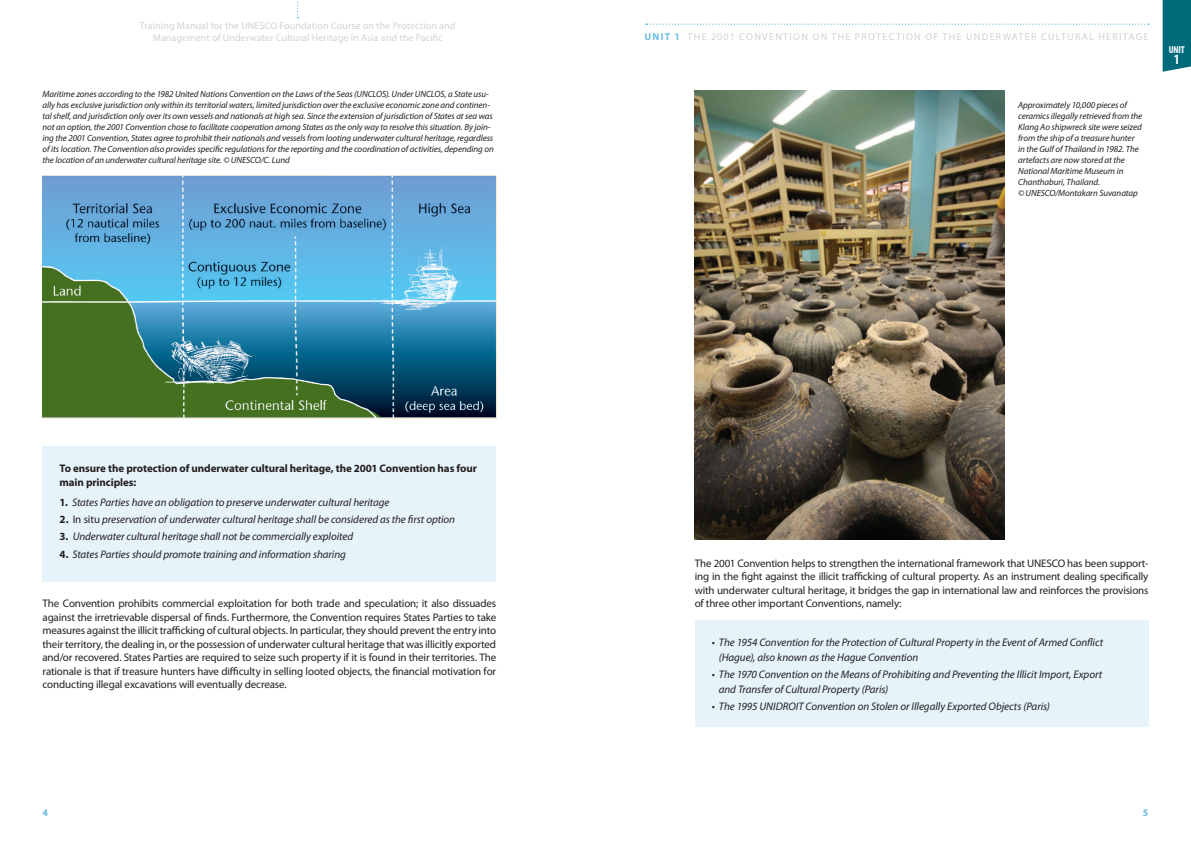
<style>
.page{position:relative;width:1191px;height:842px;background:#fff}
.page>*{position:absolute;margin:0;border:0;box-sizing:border-box;transform-origin:0 0}
.t1{font:700 condensed 14px "Myriad Pro";color:#fff}
.t2{font:11px/13.5px "Myriad Pro";letter-spacing:-.015em;color:#231f20;text-align:justify}
.t3{font:italic 11px/15px "Myriad Pro";letter-spacing:-.005em;color:#231f20}
.t4{font:700 11px/13.5px "Myriad Pro";letter-spacing:-.01em;color:#231f20}
.t5{font:10px/12px "Myriad Pro";letter-spacing:.01em;color:#d1d2d4;text-align:center}
.t6{font:10px "Myriad Pro";letter-spacing:.13em;color:#d1d2d4}
.t7{font:700 condensed 10px "Myriad Pro";color:#fff}
.t8{font:700 10px "Myriad Pro";color:#6bbde5}
.t9{font:italic 9px/11px "Myriad Pro";letter-spacing:-.01em;color:#231f20}
.s1{font-weight:700;color:#6bbde5}
.s2{font-weight:700;font-style:normal}
.s3{font-style:normal}
</style>
<div class="page">
<svg style="left:297px;top:1px;width:2px;height:17px"></svg>
<svg style="left:645px;top:24px;width:504px;height:1px"></svg>
<svg style="left:1162px;top:0;width:29px;height:72px;background:#107484"></svg>
<div style="left:43px;top:446px;width:453px;height:136px;background:#e6f3fa"></div>
<div style="left:694px;top:621px;width:454px;height:106px;background:#e6f3fa"></div>
<img style="left:43px;top:175px;width:453px;height:244px">
<img style="left:694px;top:91px;width:310px;height:449px">
<p class="t5" style="left:140px;top:19px;width:317px">Training Manual for the UNESCO Foundation Course on the Protection and<br>Management of Underwater Cultural Heritage in Asia and the Pacific</p>
<p class="t6" style="left:644px;top:30px;width:505px"><span class="s1">UNIT 1</span> THE 2001 CONVENTION ON THE PROTECTION OF THE UNDERWATER CULTURAL HERITAGE</p>
<p class="t9" style="left:43px;top:89px;width:453px">Maritime zones according to the 1982 United Nations Convention on the Laws of the Seas (UNCLOS). Under UNCLOS, a State usu&shy;ally has exclusive jurisdiction only within its territorial waters, limited jurisdiction over the exclusive economic zone and continen&shy;tal shelf, and jurisdiction only over its own vessels and nationals at high sea. Since the extension of jurisdiction of States at sea was not an option, the 2001 Convention chose to facilitate cooperation among States as the only way to resolve this situation. By join&shy;ing the 2001 Convention, States agree to prohibit their nationals and vessels from looting underwater cultural heritage, regardless of its location. The Convention also provides specific regulations for the reporting and the coordination of activities, depending on the location of an underwater cultural heritage site. © UNESCO/C. Lund</p>
<p class="t9" style="left:1018px;top:100px;width:126px">Approximately 10,000 pieces of ceramics illegally retrieved from the<br>Klang Ao shipwreck site were seized from the ship of a treasure hunter in the Gulf of Thailand in 1982. The artefacts are now stored at the<br>National Maritime Museum in<br>Chanthaburi, Thailand.<br>© UNESCO/Montakarn Suvanatap</p>
<p class="t7" style="left:1168px;top:43px;width:10px">UNIT</p>
<h1 class="t1" style="left:1173px;top:51px;width:7px">1</h1>
<p class="t4" style="left:60px;top:461px;width:419px">To ensure the protection of underwater cultural heritage, the 2001 Convention has four main principles:</p>
<p class="t3" style="left:60px;top:495px;width:331px"><span class="s2">1.</span> States Parties have an obligation to preserve underwater cultural heritage</p>
<p class="t3" style="left:60px;top:512px;width:397px"><span class="s2">2.</span> <span class="s3">In situ</span> preservation of underwater cultural heritage shall be considered as the first option</p>
<p class="t3" style="left:60px;top:529px;width:295px"><span class="s2">3.</span> Underwater cultural heritage shall not be commercially exploited</p>
<p class="t3" style="left:60px;top:546px;width:288px"><span class="s2">4.</span> States Parties should promote training and information sharing</p>
<p class="t2" style="left:43px;top:596px;width:455px">The Convention prohibits commercial exploitation for both trade and speculation; it also dissuades against the irretrievable dispersal of finds. Furthermore, the Convention requires States Parties to take measures against the illicit trafficking of cultural objects. In particular, they should prevent the entry into their territory, the dealing in, or the possession of underwater cultural heritage that was illicitly exported and/or recovered. States Parties are required to seize such property if it is found in their territories. The rationale is that if treasure hunters have difficulty in selling looted objects, the financial motivation for conducting illegal excavations will eventually decrease.</p>
<p class="t8" style="left:43px;top:806px;width:7px">4</p>
<p class="t2" style="left:694px;top:556px;width:455px">The 2001 Convention helps to strengthen the international framework that UNESCO has been support&shy;ing in the fight against the illicit trafficking of cultural property. As an instrument dealing specifically with underwater cultural heritage, it bridges the gap in international law and reinforces the provisions of three other important Conventions, namely:</p>
<p class="t3" style="left:719px;top:634px;width:386px;text-indent:-7px">• The 1954 Convention for the Protection of Cultural Property in the Event of Armed Conflict (Hague), also known as the Hague Convention</p>
<p class="t3" style="left:719px;top:667px;width:385px;text-indent:-7px">• The 1970 Convention on the Means of Prohibiting and Preventing the Illicit Import, Export and Transfer of Cultural Property (Paris)</p>
<p class="t3" style="left:711px;top:699px;width:339px">• The 1995 UNIDROIT Convention on Stolen or Illegally Exported Objects (Paris)</p>
<p class="t8" style="left:1142px;top:806px;width:7px">5</p>
</div>
